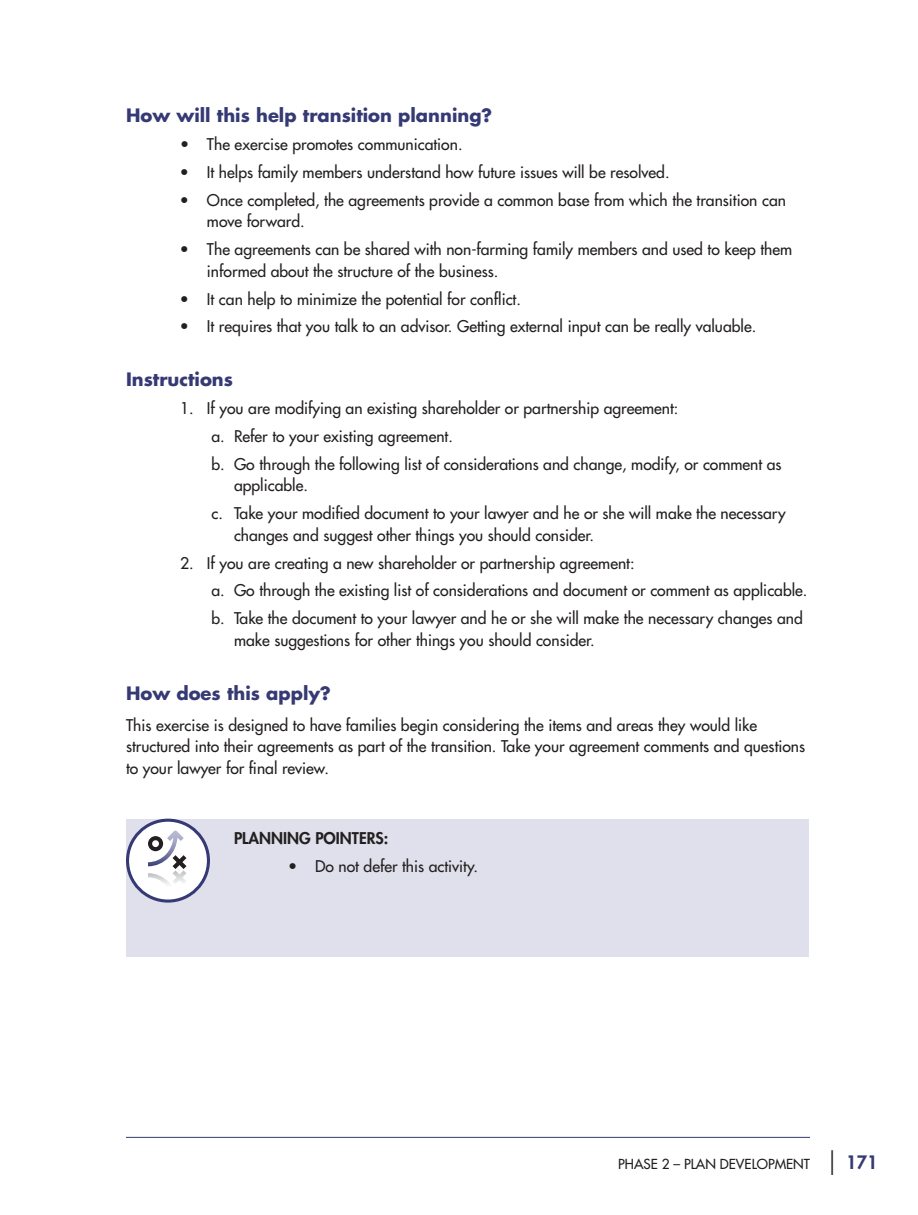
<style>
.page{position:relative;width:918px;height:1215px;background:#fff}
.page>*{position:absolute;margin:0;border:0;box-sizing:border-box;transform-origin:0 0}
.t1{font:700 18px "Futura";color:#363a74}
.t2{font:800 18px "Futura";color:#363a74}
.t3{font:15.75px/27.8px "Futura";color:#231f20}
.t4{font:800 15.75px "Futura";color:#231f20}
.t5{font:13.5px "Futura";color:#231f20}
.s1{font-weight:300;font-size:30px;color:#231f20}
</style>
<div class="page">
<hr style="left:126px;top:1137px;width:684px;height:1px;background:#363a74">
<div style="left:126px;top:820px;width:682px;height:137px;background:#dfe0eb"></div>
<div style="left:128px;top:820px;width:80px;height:81px;background:#fff;border-radius:50%"></div>
<div style="left:126px;top:819px;width:84px;height:84px;border:3px solid #363a74;border-radius:50%"></div>
<svg style="left:148px;top:831px;width:38px;height:54px"></svg>
<p class="t1" style="left:126px;top:103px;width:368px">How will this help transition planning?</p>
<p class="t3" style="left:180px;top:130px;width:284px">• The exercise promotes communication.</p>
<p class="t3" style="left:180px;top:158px;width:491px">• It helps family members understand how future issues will be resolved.</p>
<p class="t3" style="left:207px;top:189px;width:581px;line-height:21.8px;text-indent:-27px">• Once completed, the agreements provide a common base from which the transition can move forward.</p>
<p class="t3" style="left:207px;top:238px;width:587px;line-height:21.8px;text-indent:-27px">• The agreements can be shared with non-farming family members and used to keep them informed about the structure of the business.</p>
<p class="t3" style="left:180px;top:285px;width:342px">• It can help to minimize the potential for conflict.</p>
<p class="t3" style="left:180px;top:313px;width:578px">• It requires that you talk to an advisor. Getting external input can be really valuable.</p>
<p class="t1" style="left:126px;top:367px;width:109px">Instructions</p>
<p class="t3" style="left:212px;top:394px;width:572px;text-indent:-32px">1. If you are modifying an existing shareholder or partnership agreement:<br>a. Refer to your existing agreement.<br>b. Go through the following list of considerations and change, modify, or comment as</p>
<p class="t3" style="left:212px;top:472px;width:576px;text-indent:23px">applicable.<br>c. Take your modified document to your lawyer and he or she will make the necessary</p>
<p class="t3" style="left:234px;top:521px;width:362px">changes and suggest other things you should consider.</p>
<p class="t3" style="left:212px;top:549px;width:598px;text-indent:-32px">2. If you are creating a new shareholder or partnership agreement:<br>a. Go through the existing list of considerations and document or comment as applicable. b. Take the document to your lawyer and he or she will make the necessary changes and</p>
<p class="t3" style="left:234px;top:626px;width:362px">make suggestions for other things you should consider.</p>
<p class="t1" style="left:126px;top:681px;width:207px">How does this apply?</p>
<p class="t3" style="left:126px;top:714px;width:681px;line-height:21.8px">This exercise is designed to have families begin considering the items and areas they would like structured into their agreements as part of the transition. Take your agreement comments and questions to your lawyer for final review.</p>
<p class="t4" style="left:234px;top:828px;width:19px">PLANNING</p>
<p class="t4" style="left:315px;top:828px;width:18px">POINTERS</p>
<p class="t4" style="left:384px;top:828px;width:6px">:</p>
<p class="t3" style="left:288px;top:852px;width:191px">• Do not defer this activity.</p>
<p class="t5" style="left:618px;top:1155px;width:16px">Phas</p>
<p class="t5" style="left:651px;top:1155px;width:117px">e 2 – Plan Developm</p>
<p class="t5" style="left:786px;top:1155px;width:16px">ent</p>
<p class="t2" style="left:827px;top:1150px;width:52px"><span class="s1">|</span> 171</p>
</div>
